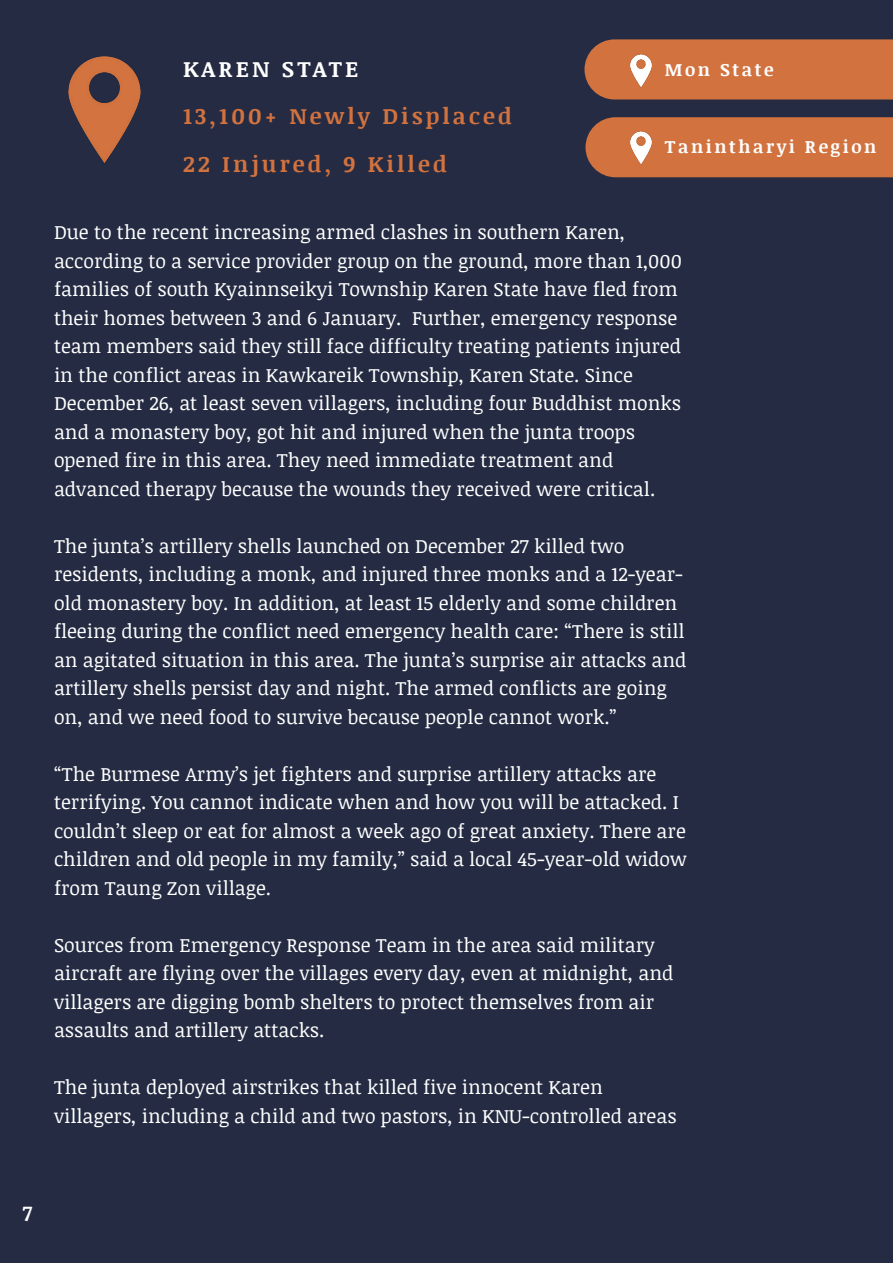
<style>
.page{position:relative;width:893px;height:1263px;background:#242b42}
.page>*{position:absolute;margin:0;border:0;box-sizing:border-box;transform-origin:0 0}
.t1{font:700 22.5px/48.3px "Noticia Text";letter-spacing:.14em;color:#d2723f}
.t2{font:700 22.5px "Noticia Text";letter-spacing:.14em;color:#fff}
.t3{font:19.5px/28.5px "Noticia Text";color:#fff}
.t4{font:700 18px "Noticia Text";letter-spacing:.14em;color:#fff}
.t5{font:700 18px "Merriweather";color:#fff}
</style>
<div class="page">
<img style="left:68px;top:56px;width:73px;height:107px">
<div style="left:584px;top:39px;width:309px;height:60px;background:#d2723f"></div>
<img style="left:621px;top:51px;width:39px;height:39px">
<div style="left:585px;top:117px;width:308px;height:60px;background:#d2723f"></div>
<img style="left:621px;top:127px;width:40px;height:40px">
<p class="t2" style="left:183px;top:53px;width:177px">KAREN STATE</p>
<p class="t1" style="left:183px;top:91px;width:330px">13,100+ Newly Displaced<br>22 Injured, 9 Killed</p>
<p class="t4" style="left:665px;top:56px;width:110px">Mon State</p>
<p class="t4" style="left:665px;top:134px;width:213px">Tanintharyi Region</p>
<p class="t3" style="left:54px;top:217px;width:629px">Due to the recent increasing armed clashes in southern Karen, according to a service provider group on the ground, more than 1,000 families of south Kyainnseikyi Township Karen State have fled from their homes between 3 and 6 January. Further, emergency response team members said they still face difficulty treating patients injured in the conflict areas in Kawkareik Township, Karen State. Since December 26, at least seven villagers, including four Buddhist monks and a monastery boy, got hit and injured when the junta troops opened fire in this area. They need immediate treatment and advanced therapy because the wounds they received were critical.</p>
<p class="t3" style="left:54px;top:531px;width:634px">The junta’s artillery shells launched on December 27 killed two residents, including a monk, and injured three monks and a 12-year&shy;old monastery boy. In addition, at least 15 elderly and some children fleeing during the conflict need emergency health care: “There is still an agitated situation in this area. The junta’s surprise air attacks and artillery shells persist day and night. The armed conflicts are going on, and we need food to survive because people cannot work.”</p>
<p class="t3" style="left:54px;top:759px;width:634px">“The Burmese Army’s jet fighters and surprise artillery attacks are terrifying. You cannot indicate when and how you will be attacked. I couldn’t sleep or eat for almost a week ago of great anxiety. There are children and old people in my family,” said a local 45-year-old widow from Taung Zon village.</p>
<p class="t3" style="left:54px;top:930px;width:621px">Sources from Emergency Response Team in the area said military aircraft are flying over the villages every day, even at midnight, and villagers are digging bomb shelters to protect themselves from air assaults and artillery attacks.</p>
<p class="t3" style="left:54px;top:1072px;width:624px">The junta deployed airstrikes that killed five innocent Karen villagers, including a child and two pastors, in KNU-controlled areas</p>
<p class="t5" style="left:22px;top:1200px;width:12px">7</p>
</div>
